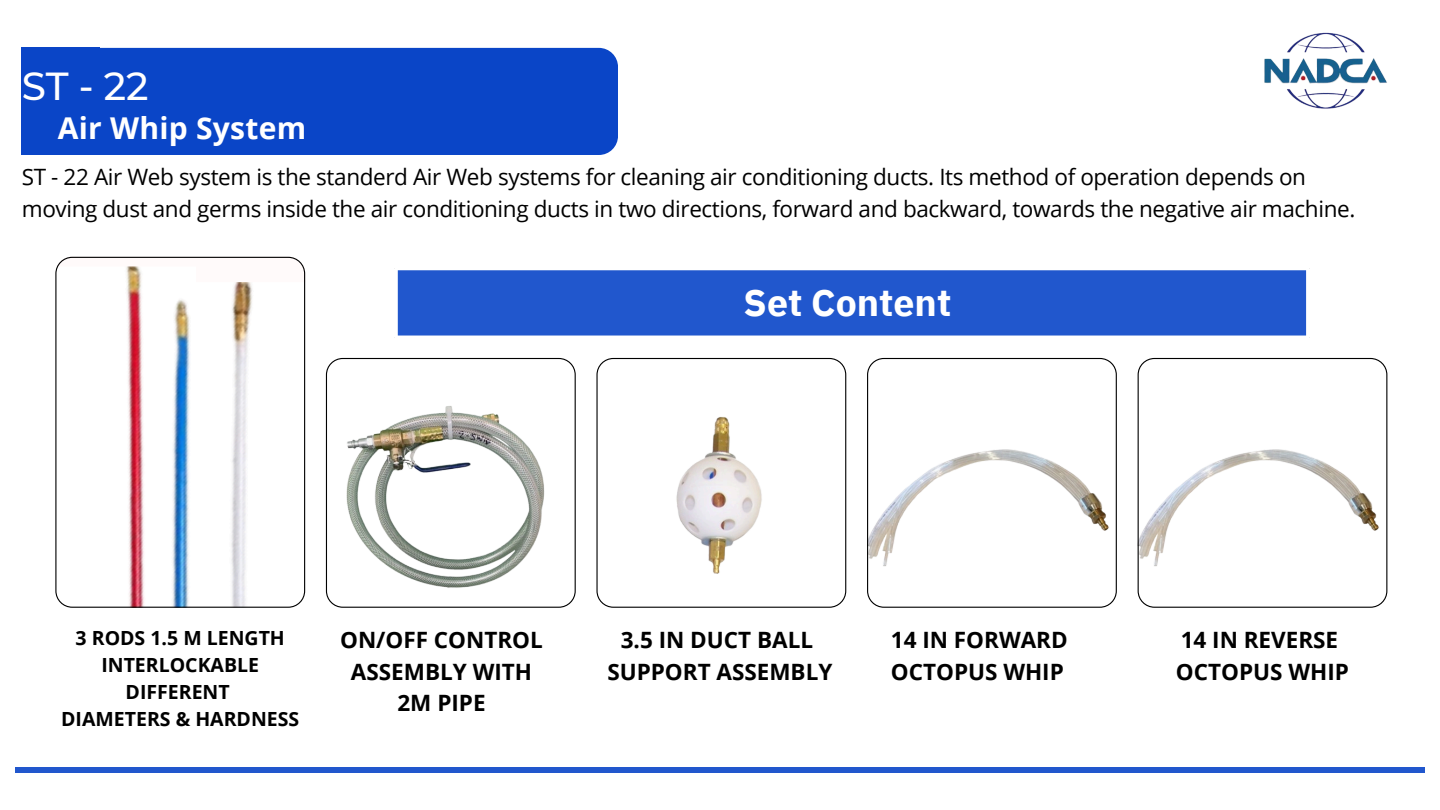
<style>
.page{position:relative;width:1440px;height:810px;background:#fff}
.page>*{position:absolute;margin:0;border:0;box-sizing:border-box;transform-origin:0 0}
.t1{font:500 39px "Montserrat";color:#fff}
.t2{font:700 37.5px "IBM Plex Sans";color:#fff}
.t3{font:700 30px "Open Sans";letter-spacing:.01em;color:#fff}
.t4{font:22.5px/31.5px "Open Sans";letter-spacing:-.015em;color:#000}
.t5{font:700 22.5px/31.5px "Open Sans";color:#000;text-align:center}
.t6{font:700 19.5px/27px "Open Sans";color:#000;text-align:center}
</style>
<div class="page">
<div style="left:22px;top:48px;width:596px;height:107px;background:#0a45c7;border-radius:19px"></div>
<div style="left:21px;top:48px;width:79px;height:107px;background:#0a45c7"></div>
<img style="left:1264px;top:32px;width:123px;height:77px">
<div style="left:15px;top:768px;width:1409px;height:5px;background:#2157cd"></div>
<div style="left:396px;top:268px;width:912px;height:69px;background:#2157cd"></div>
<svg style="left:396px;top:270px;width:2px;height:66px"></svg>
<hr style="left:1306px;top:270px;width:3px;height:66px;background:#fff">
<hr style="left:394px;top:267px;width:915px;height:3px;background:#fff">
<hr style="left:394px;top:336px;width:915px;height:3px;background:#fff">
<svg style="left:55px;top:257px;width:250px;height:351px"></svg>
<svg style="left:326px;top:358px;width:250px;height:250px"></svg>
<svg style="left:596px;top:358px;width:250px;height:250px"></svg>
<svg style="left:867px;top:358px;width:250px;height:250px"></svg>
<svg style="left:1138px;top:358px;width:249px;height:250px"></svg>
<p class="t1" style="left:22px;top:62px;width:128px">ST - 22</p>
<p class="t3" style="left:58px;top:107px;width:250px">Air Whip System</p>
<p class="t4" style="left:22px;top:161px;width:1335px">ST - 22 Air Web system is the standerd Air Web systems for cleaning air conditioning ducts. Its method of operation depends on moving dust and germs inside the air conditioning ducts in two directions, forward and backward, towards the negative air machine.</p>
<h1 class="t2" style="left:744px;top:278px;width:209px">Set Content</h1>
<p class="t6" style="left:76px;top:624px;width:211px">3 RODS 1.5 M LENGTH<br>INTERLOCKABLE</p>
<p class="t6" style="left:126px;top:678px;width:106px">DIFFERENT</p>
<p class="t6" style="left:61px;top:705px;width:240px">DIAMETERS &amp; HARDNESS</p>
<h3 class="t5" style="left:340px;top:624px;width:204px">ON/OFF CONTROL<br>ASSEMBLY WITH<br>2M PIPE</h3>
<h3 class="t5" style="left:607px;top:624px;width:227px">3.5 IN DUCT BALL<br>SUPPORT ASSEMBLY</h3>
<h3 class="t5" style="left:891px;top:624px;width:178px;text-align:left">14 IN FORWARD<br>OCTOPUS WHIP</h3>
<h3 class="t5" style="left:1176px;top:624px;width:174px;text-align:left">14 IN REVERSE<br>OCTOPUS WHIP</h3>
</div>
